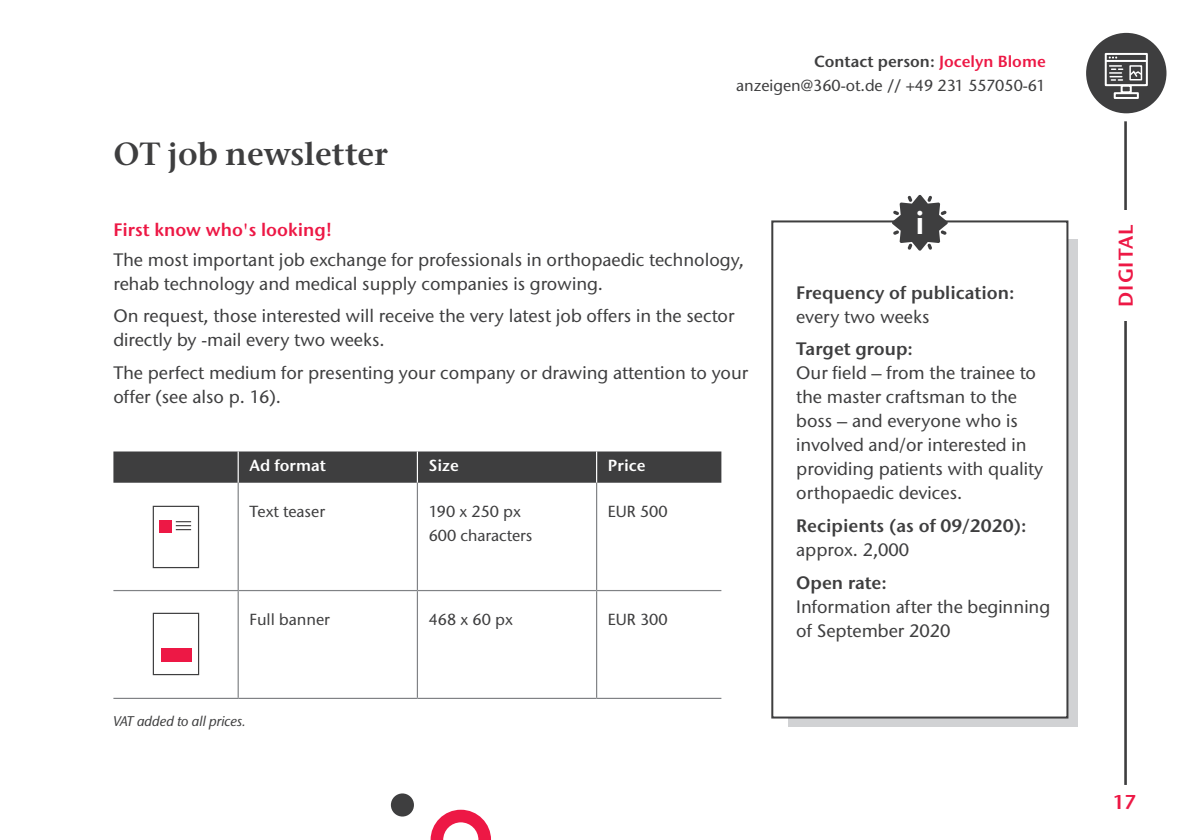
<style>
.page{position:relative;width:1191px;height:840px;background:#fff}
.page>*{position:absolute;margin:0;border:0;box-sizing:border-box;transform-origin:0 0}
.t1{font:600 32px "Stone Ser ITC Std";color:#3e3e3f}
.t2{font:600 32px "Stone Sans ITC Std";color:#fff}
.t3{font:600 20px "Stone Sans ITC Std";letter-spacing:.05em;color:#ed1845}
.t4{font:500 18px/24px "Stone Sans ITC Std";color:#3e3e3f}
.t5{font:600 18px "Stone Sans ITC Std";color:#3e3e3f}
.t6{font:600 18px "Stone Sans ITC Std";color:#ed1845}
.t7{font:500 16px/24px "Stone Sans ITC Std";color:#3e3e3f}
.t8{font:600 16px "Stone Sans ITC Std";color:#fff}
.t9{font:italic 500 14px "Stone Sans IIITC Std";letter-spacing:-.005em;color:#3e3e3f}
.s1{font-weight:600}
.s2{font-weight:600;color:#ed1845}
</style>
<div class="page">
<hr style="left:1124px;top:111px;width:2px;height:673px;background:#3e3e3f">
<div style="left:113px;top:451px;width:608px;height:31px;background:#3e3e3f"></div>
<hr style="left:238px;top:451px;width:1px;height:31px;background:#fff">
<hr style="left:417px;top:451px;width:1px;height:31px;background:#fff">
<hr style="left:596px;top:451px;width:1px;height:31px;background:#fff">
<hr style="left:238px;top:482px;width:1px;height:107px;background:#808285">
<hr style="left:417px;top:482px;width:1px;height:107px;background:#808285">
<hr style="left:596px;top:482px;width:1px;height:107px;background:#808285">
<hr style="left:113px;top:589px;width:125px;height:1px;background:#808285">
<hr style="left:238px;top:589px;width:179px;height:1px;background:#808285">
<hr style="left:238px;top:590px;width:1px;height:107px;background:#808285">
<hr style="left:417px;top:589px;width:179px;height:1px;background:#808285">
<hr style="left:417px;top:590px;width:1px;height:107px;background:#808285">
<hr style="left:596px;top:589px;width:125px;height:1px;background:#808285">
<hr style="left:596px;top:590px;width:1px;height:107px;background:#808285">
<hr style="left:113px;top:697px;width:125px;height:1px;background:#808285">
<hr style="left:238px;top:697px;width:179px;height:1px;background:#808285">
<hr style="left:417px;top:697px;width:179px;height:1px;background:#808285">
<hr style="left:596px;top:697px;width:125px;height:1px;background:#808285">
<div style="left:153px;top:505px;width:46px;height:63px;border:1px solid #3e3e3f"></div>
<div style="left:160px;top:519px;width:12px;height:13px;background:#ed1845"></div>
<svg style="left:176px;top:521px;width:15px;height:9px"></svg>
<svg style="left:1082px;top:29px;width:88px;height:88px;background:#5a5a5b"></svg>
<div style="left:1078px;top:25px;width:96px;height:96px;border:8px solid #fff;border-radius:50%"></div>
<div style="left:1104px;top:53px;width:43px;height:33px;background:#3e3e3f;border:2px solid #fff"></div>
<hr style="left:1105px;top:60px;width:41px;height:2px;background:#fff">
<svg style="left:1108px;top:56px;width:9px;height:3px"></svg>
<svg style="left:1120px;top:85px;width:11px;height:7px"></svg>
<svg style="left:1113px;top:92px;width:25px;height:7px"></svg>
<svg style="left:1109px;top:65px;width:13px;height:16px"></svg>
<div style="left:1129px;top:65px;width:13px;height:15px;border:1px solid #fff"></div>
<svg style="left:1129px;top:69px;width:14px;height:10px"></svg>
<div style="left:788px;top:238px;width:289px;height:488px;background:#d1d2d4"></div>
<div style="left:771px;top:220px;width:297px;height:498px;background:#fff;border:2px solid #3e3e3f"></div>
<svg style="left:891px;top:195px;width:57px;height:56px"></svg>
<svg style="left:430px;top:809px;width:61px;height:30px"></svg>
<div style="left:391px;top:793px;width:23px;height:23px;background:#3e3e3f;border-radius:50%"></div>
<div style="left:1108px;top:210px;width:34px;height:111px;background:#fff"></div>
<div style="left:161px;top:648px;width:31px;height:13px;background:#ed1845"></div>
<div style="left:153px;top:612px;width:46px;height:62px;border:1px solid #3e3e3f"></div>
<h1 class="t1" style="left:113px;top:134px;width:276px">OT job newsletter</h1>
<p class="t7" style="left:736px;top:50px;width:311px;text-align:right"><span class="s1">Contact person:</span> <span class="s2">Jocelyn Blome </span>anzeigen@360-ot.de <span class="s1">//</span> +49 231 557050-61</p>
<p class="t6" style="left:113px;top:218px;width:220px">First know who's looking!</p>
<p class="t4" style="left:113px;top:247px;width:632px">The most important job exchange for professionals in orthopaedic technology, rehab technology and medical supply companies is growing.</p>
<p class="t4" style="left:113px;top:303px;width:622px">On request, those interested will receive the very latest job offers in the sector directly by -mail every two weeks.</p>
<p class="t4" style="left:113px;top:360px;width:636px">The perfect medium for presenting your company or drawing attention to your offer (see also p. 16).</p>
<p class="t8" style="left:249px;top:455px;width:78px">Ad format</p>
<p class="t8" style="left:429px;top:455px;width:32px">Size</p>
<p class="t8" style="left:608px;top:455px;width:39px">Price</p>
<p class="t7" style="left:249px;top:499px;width:77px">Text teaser</p>
<p class="t7" style="left:429px;top:499px;width:105px">190 x 250 px<br>600 characters</p>
<p class="t7" style="left:608px;top:499px;width:61px">EUR 500</p>
<p class="t7" style="left:249px;top:607px;width:82px">Full banner</p>
<p class="t7" style="left:429px;top:607px;width:86px">468 x 60 px</p>
<p class="t7" style="left:608px;top:607px;width:61px">EUR 300</p>
<p class="t9" style="left:113px;top:712px;width:134px">VAT added to all prices.</p>
<h1 class="t2" style="left:915px;top:203px;width:11px">i</h1>
<p class="t5" style="left:796px;top:281px;width:220px">Frequency of publication:</p>
<p class="t4" style="left:796px;top:304px;width:135px">every two weeks</p>
<p class="t5" style="left:796px;top:337px;width:118px">Target group:</p>
<p class="t4" style="left:796px;top:360px;width:249px">Our field – from the trainee to the master craftsman to the boss – and everyone who is involved and/or interested in providing patients with quality orthopaedic devices.</p>
<p class="t5" style="left:796px;top:514px;width:232px">Recipients (as of 09/2020):</p>
<p class="t4" style="left:796px;top:537px;width:114px">approx. 2,000</p>
<p class="t5" style="left:796px;top:570px;width:92px">Open rate:</p>
<p class="t4" style="left:796px;top:593px;width:255px">Information after the beginning of September 2020</p>
<p class="t3" style="left:1113px;top:306px;width:84px;rotate:-90deg">DIGITAL</p>
<p class="t3" style="left:1112px;top:789px;width:25px">17</p>
</div>
